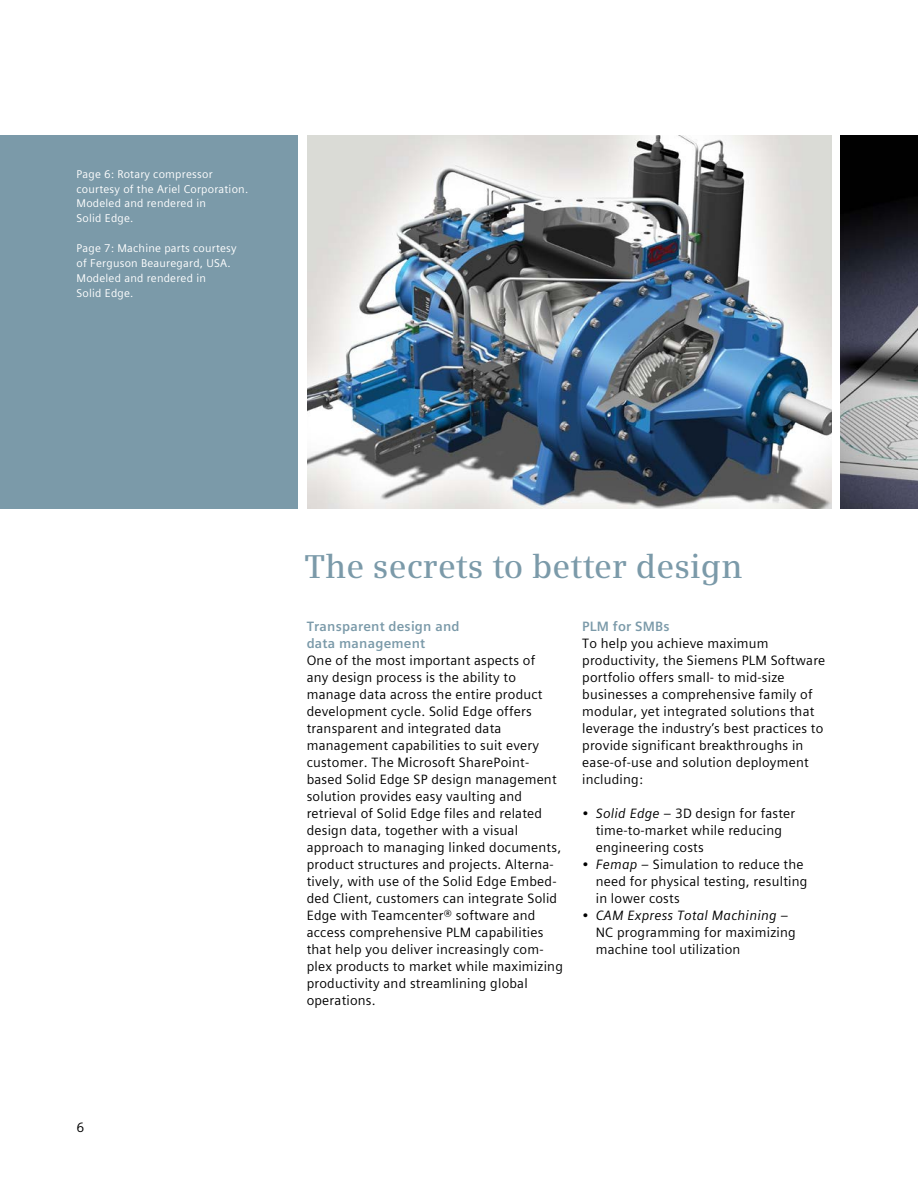
<style>
.page{position:relative;width:918px;height:1188px;background:#fff}
.page>*{position:absolute;margin:0;border:0;box-sizing:border-box;transform-origin:0 0}
._01__Headline__22pt{font:600 33px "Siemens Serif";letter-spacing:.005em;color:#7b9aa9}
._04__Copy___9pt_4mm{font:13.5px/17px "Siemens Sans Global";letter-spacing:.015em;color:#000}
._04__Copy___9pt_4mm-2{font:700 13.5px/17px "Siemens Sans Global";letter-spacing:.015em;color:#7b9aa9}
._09__Caption_7_5_4mm{font:11.25px/14.9px "Siemens Sans Global";letter-spacing:.02em;color:#fff}
.s1{font-style:italic}
</style>
<div class="page">
<img style="left:307px;top:135px;width:525px;height:374px">
<img style="left:840px;top:135px;width:78px;height:374px">
<div style="left:0;top:135px;width:298px;height:374px;background:#7b9aa9"></div>
<p class="_09__Caption_7_5_4mm" style="left:77px;top:166px;width:173px">Page 6: Rotary compressor courtesy of the Ariel Corporation.<br>Modeled and rendered in<br>Solid Edge.</p>
<p class="_09__Caption_7_5_4mm" style="left:77px;top:241px;width:162px">Page 7: Machine parts courtesy of Ferguson Beauregard, USA.<br>Modeled and rendered in<br>Solid Edge.</p>
<p class="_04__Copy___9pt_4mm" style="left:77px;top:1119px;width:9px">6</p>
<p class="_01__Headline__22pt" style="left:305px;top:547px;width:439px">The secrets to better design</p>
<p class="_04__Copy___9pt_4mm-2" style="left:307px;top:618px;width:154px">Transparent design and data management</p>
<p class="_04__Copy___9pt_4mm" style="left:307px;top:652px;width:258px">One of the most important aspects of<br>any design process is the ability to manage data across the entire product development cycle. Solid Edge offers transparent and integrated data management capabilities to suit every customer. The Microsoft SharePoint&shy;based Solid Edge SP design management solution provides easy vaulting and retrieval of Solid Edge files and related design data, together with a visual approach to managing linked documents, product structures and projects. Alterna&shy;tively, with use of the Solid Edge Embed&shy;ded Client, customers can integrate Solid Edge with Teamcenter® software and access comprehensive PLM capabilities that help you deliver increasingly com&shy;plex products to market while maximizing productivity and streamlining global operations.</p>
<p class="_04__Copy___9pt_4mm-2" style="left:582px;top:618px;width:89px">PLM for SMBs</p>
<p class="_04__Copy___9pt_4mm" style="left:582px;top:635px;width:245px">To help you achieve maximum productivity, the Siemens PLM Software portfolio offers small- to mid-size businesses a comprehensive family of modular, yet integrated solutions that leverage the industry’s best practices to provide significant breakthroughs in ease-of-use and solution deployment including:</p>
<p class="_04__Copy___9pt_4mm" style="left:596px;top:805px;width:201px;text-indent:-14px">• <span class="s1">Solid Edge –</span> 3D design for faster time-to-market while reducing engineering costs</p>
<p class="_04__Copy___9pt_4mm" style="left:596px;top:856px;width:213px;text-indent:-14px">• <span class="s1">Femap –</span> Simulation to reduce the need for physical testing, resulting in lower costs</p>
<p class="_04__Copy___9pt_4mm" style="left:596px;top:907px;width:202px;text-indent:-14px">• <span class="s1">CAM Express Total Machining –<br></span>NC programming for maximizing machine tool utilization</p>
</div>
